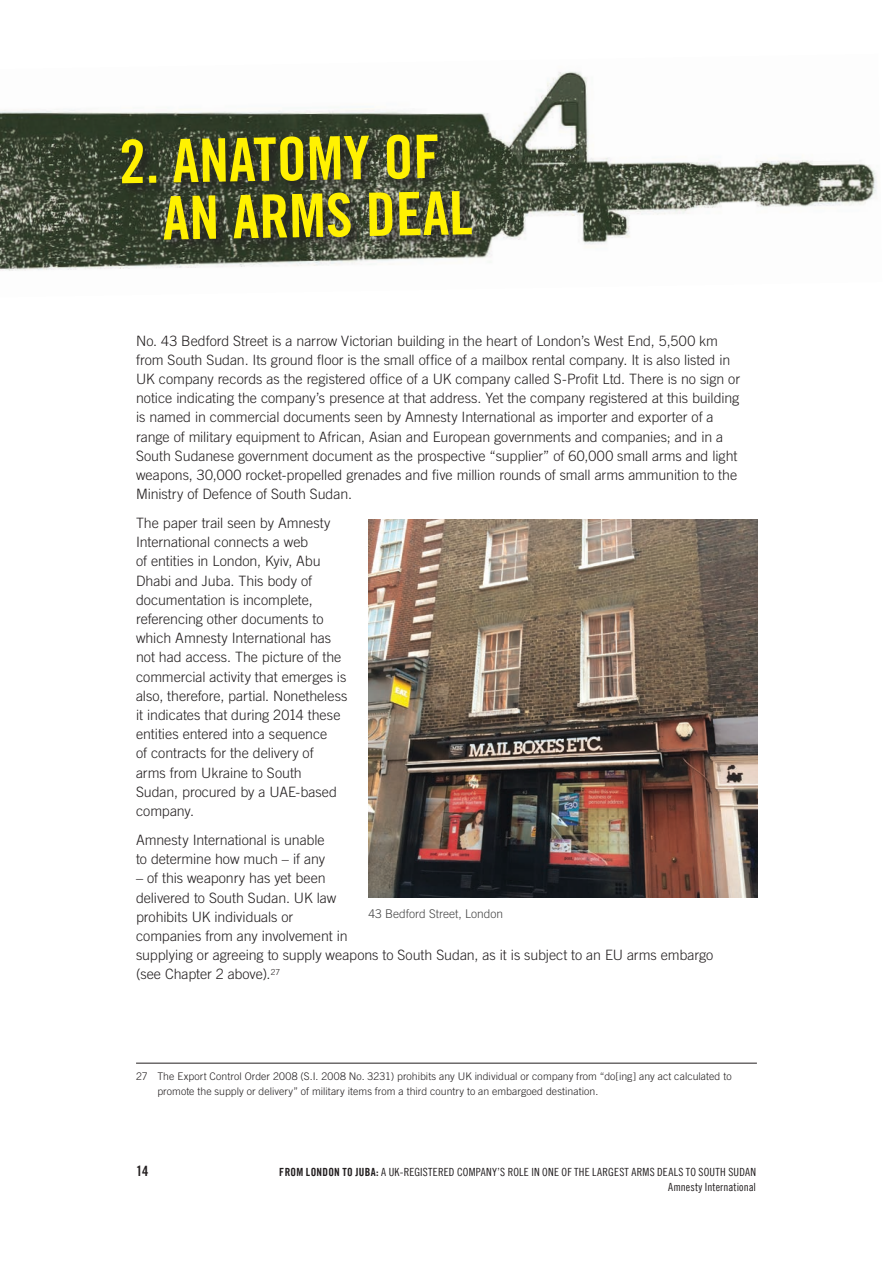
<style>
.page{position:relative;width:893px;height:1263px;background:#fff}
.page>*{position:absolute;margin:0;border:0;box-sizing:border-box;transform-origin:0 0}
.t1{font:60px/57px "Amnesty Trade Gothic Bd Cn 20";color:#fff101}
.body_text{font:300 14.25px/19.2px "Amnesty Trade Gothic";letter-spacing:-.005em;color:#231f20}
.t2{font:14.25px "Amnesty Trade Gothic Bd Cn 20";color:#231f20}
.RT_Body_Text{font:300 12px "Amnesty Trade Gothic";color:#444}
.t3{font:11.25px/14.4px "Amnesty Trade Gothic Cn 18";letter-spacing:.015em;color:#231f20;text-align:right}
.new_footnotes{font:300 10.5px/14.4px "Amnesty Trade Gothic";letter-spacing:.01em;color:#231f20}
.s1{font-family:"Amnesty Trade Gothic Bd Cn 20"}
</style>
<div class="page">
<hr style="left:136px;top:1063px;width:621px;height:1px;background:#231f20">
<img style="left:0;top:71px;width:877px;height:200px">
<div style="left:121px;top:133px;width:364px;height:120px;background:#231f20;opacity:.75"></div>
<img style="left:369px;top:519px;width:389px;height:378px">
<h1 class="t1" style="left:161px;top:132px;width:311px;text-indent:-43px;rotate:-1deg">2. ANATOMY OF<br>AN ARMS DEAL</h1>
<p class="body_text" style="left:136px;top:331px;width:606px">No. 43 Bedford Street is a narrow Victorian building in the heart of London’s West End, 5,500 km from South Sudan. Its ground floor is the small office of a mailbox rental company. It is also listed in UK company records as the registered office of a UK company called S-Profit Ltd. There is no sign or notice indicating the company’s presence at that address. Yet the company registered at this building is named in commercial documents seen by Amnesty International as importer and exporter of a range of military equipment to African, Asian and European governments and companies; and in a South Sudanese government document as the prospective “supplier” of 60,000 small arms and light weapons, 30,000 rocket-propelled grenades and five million rounds of small arms ammunition to the Ministry of Defence of South Sudan.</p>
<p class="body_text" style="left:136px;top:513px;width:213px">The paper trail seen by Amnesty<br>International connects a web<br>of entities in London, Kyiv, Abu<br>Dhabi and Juba. This body of documentation is incomplete, referencing other documents to which Amnesty International has not had access. The picture of the commercial activity that emerges is also, therefore, partial. Nonetheless it indicates that during 2014 these entities entered into a sequence<br>of contracts for the delivery of<br>arms from Ukraine to South<br>Sudan, procured by a UAE-based company.</p>
<p class="body_text" style="left:136px;top:830px;width:190px">Amnesty International is unable to determine how much – if any</p>
<p class="body_text" style="left:136px;top:868px;width:579px">– of this weaponry has yet been<br>delivered to South Sudan. UK law<br>prohibits UK individuals or<br>companies from any involvement in<br>supplying or agreeing to supply weapons to South Sudan, as it is subject to an EU arms embargo (see Chapter 2 above).<sup>27</sup></p>
<p class="RT_Body_Text" style="left:368px;top:906px;width:136px">43 Bedford Street, London</p>
<p class="new_footnotes" style="left:157px;top:1069px;width:576px;text-indent:-21px">27 The Export Control Order 2008 (S.I. 2008 No. 3231) prohibits any UK individual or company from “do[ing] any act calculated to promote the supply or delivery” of military items from a third country to an embargoed destination.</p>
<p class="t2" style="left:136px;top:1162px;width:14px">14</p>
<p class="t3" style="left:279px;top:1165px;width:478px"><span class="s1">FROM LONDON TO JUBA:</span> A UK-REGISTERED COMPANY’S ROLE IN ONE OF THE LARGEST ARMS DEALS TO SOUTH SUDAN<br>Amnesty International</p>
</div>
